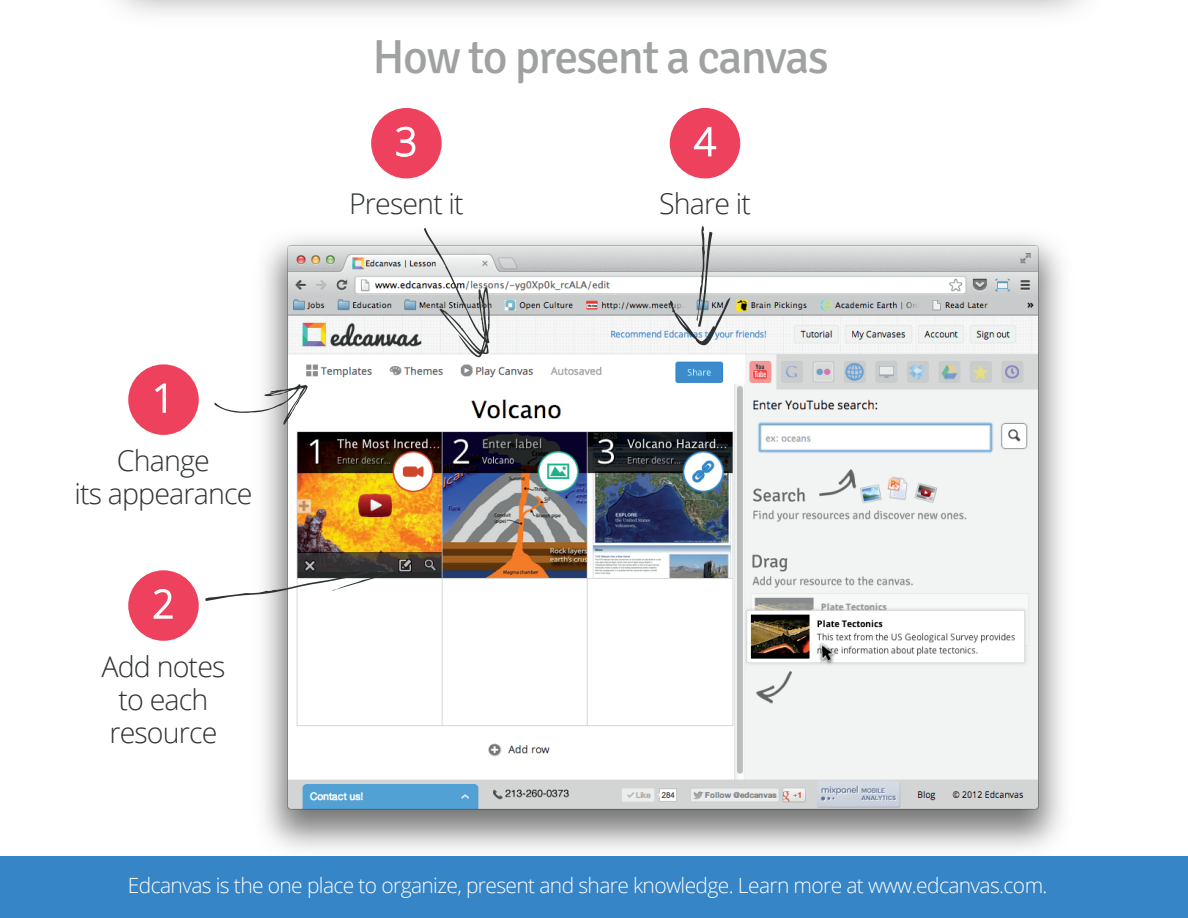
<style>
.page{position:relative;width:1188px;height:918px;background:#fff}
.page>*{position:absolute;margin:0;border:0;box-sizing:border-box;transform-origin:0 0}
.t1{font:47.85px "Signika";letter-spacing:-.035em;color:#a0a2a2}
.t2{font:300 39px "Open Sans";color:#fff}
.t3{font:300 28.65px/33px "Open Sans";letter-spacing:-.03em;color:#2e3232;text-align:center}
.t4{font:300 21px "Open Sans";letter-spacing:-.03em;color:#fff}
</style>
<div class="page">
<img style="left:263px;top:237px;width:800px;height:613px">
<div style="left:128px;top:364px;width:71px;height:71px;background:#ed415d;border-radius:50%"></div>
<svg style="left:155px;top:383px;width:11px;height:30px"></svg>
<div style="left:128px;top:570px;width:71px;height:71px;background:#ed415d;border-radius:50%"></div>
<svg style="left:153px;top:589px;width:20px;height:30px"></svg>
<div style="left:371px;top:108px;width:71px;height:70px;background:#ed415d;border-radius:50%"></div>
<svg style="left:396px;top:126px;width:20px;height:31px"></svg>
<div style="left:670px;top:108px;width:70px;height:70px;background:#ed415d;border-radius:50%"></div>
<svg style="left:693px;top:126px;width:24px;height:31px"></svg>
<svg style="left:214px;top:384px;width:94px;height:41px"></svg>
<svg style="left:205px;top:565px;width:184px;height:36px"></svg>
<svg style="left:424px;top:228px;width:66px;height:130px"></svg>
<svg style="left:668px;top:226px;width:63px;height:120px"></svg>
<div style="left:0;top:856px;width:1188px;height:62px;background:#3685c6"></div>
<h1 class="t1" style="left:373px;top:30px;width:458px">How to present a canvas</h1>
<h2 class="t2" style="left:152px;top:370px;width:24px">1</h2>
<h3 class="t3" style="left:74px;top:443px;width:180px">Change<br>its appearance</h3>
<h2 class="t2" style="left:152px;top:576px;width:24px">2</h2>
<h3 class="t3" style="left:101px;top:649px;width:126px">Add notes to each resource</h3>
<h2 class="t2" style="left:395px;top:114px;width:24px">3</h2>
<h3 class="t3" style="left:349px;top:187px;width:116px">Present it</h3>
<h2 class="t2" style="left:694px;top:114px;width:24px">4</h2>
<h3 class="t3" style="left:659px;top:187px;width:93px">Share it</h3>
<p class="t4" style="left:128px;top:871px;width:921px">Edcanvas is the one place to organize, present and share knowledge. Learn more at www.edcanvas.com.</p>
</div>
